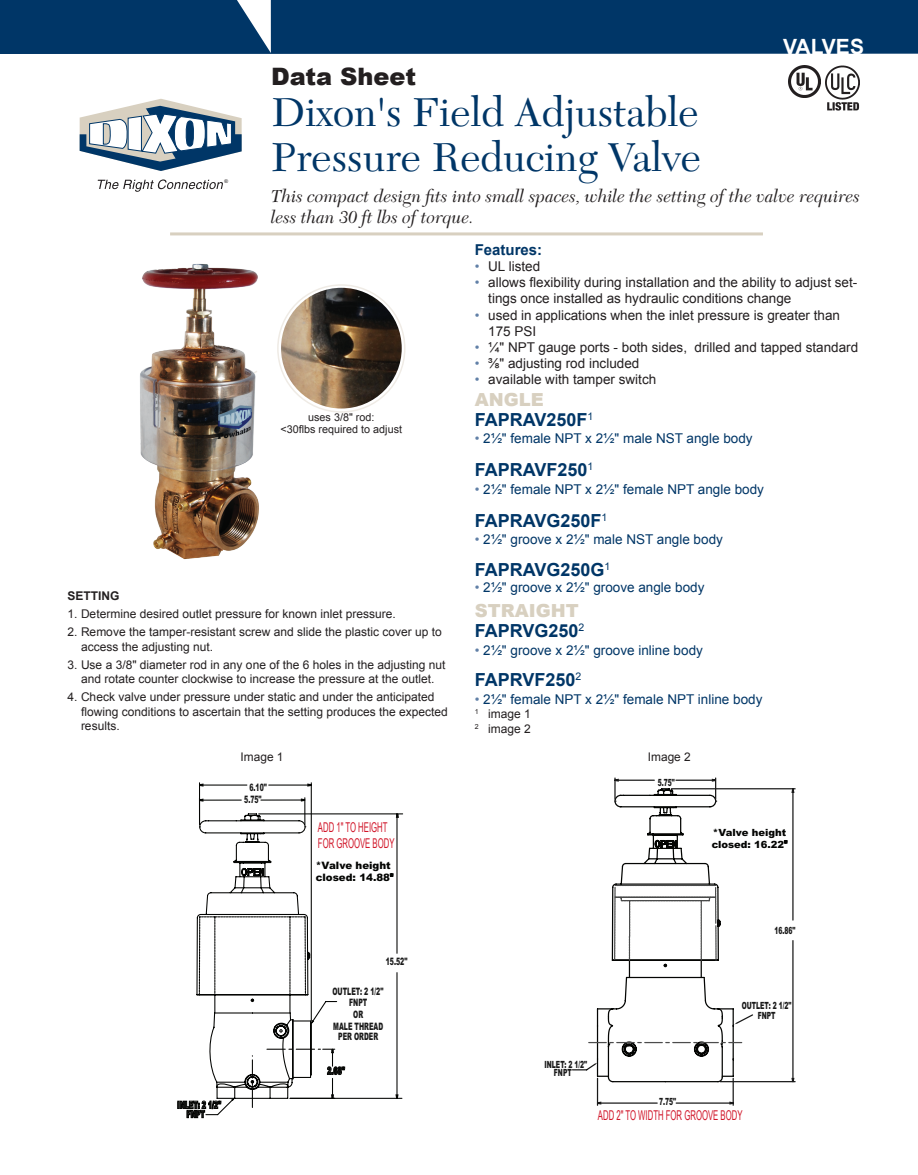
<style>
.page{position:relative;width:918px;height:1175px;background:#fff}
.page>*{position:absolute;margin:0;border:0;box-sizing:border-box;transform-origin:0 0}
.t1{font:42px/45px "New Caledonia";color:#003667}
.t2{font:900 24px "Arial";color:#231f20}
.t3{font:700 21px "Arial";color:#fff}
.t4{font:italic 18px/21px "New Caledonia";color:#231f20}
.t5{font:700 18px "Arial";color:#003667}
.t6{font:900 18px "Arial";color:#d8d0c0}
.t7{font:700 15px "Arial";color:#003667}
.t8{font:13.5px/16.2px "Arial";color:#231f20}
.t9{font:13.5px "Arial";color:#003667}
.t10{font:13.5px/16.2px "Arial Narrow";color:#d11629;scale:.7 1}
.t11{font:12px/14.4px "Arial";color:#231f20}
.t12{font:700 12px "Arial";color:#231f20}
.t13{font:11.85px "Arial";color:#231f20}
.t14{font:10.8px/12px "Arial";color:#231f20;text-align:center}
.t15{font:900 10.2px/12px "Arial";color:#191919;text-align:center;scale:.6 1}
.t16{font:900 10.2px/12.3px "Arial";color:#040503}
.t17{font:900 9.9px/8.4px "Arial";color:#191919;scale:.61 1}
.t18{font:900 9.9px/11.9px "Arial";color:#040503}
.t19{font:italic 5.1px "Arial";color:#231f20}
.s1{color:#6180a7}
.s2{color:#191919}
</style>
<div class="page">
<div style="left:0;top:0;width:918px;height:54px;background:#003667"></div>
<svg style="left:80px;top:99px;width:162px;height:72px"></svg>
<svg style="left:98px;top:179px;width:125px;height:13px"></svg>
<hr style="left:170px;top:232px;width:593px;height:3px;background:#d8d0c0">
<img style="left:788px;top:65px;width:32px;height:32px">
<svg style="left:200px;top:783px;width:4px;height:4px"></svg>
<svg style="left:306px;top:782px;width:5px;height:5px"></svg>
<hr style="left:199px;top:782px;width:1px;height:42px;background:#040503">
<hr style="left:311px;top:782px;width:1px;height:239px;background:#040503">
<hr style="left:200px;top:784px;width:47px;height:1px;background:#040503">
<hr style="left:269px;top:784px;width:42px;height:1px;background:#040503">
<svg style="left:394px;top:1094px;width:6px;height:5px"></svg>
<hr style="left:259px;top:813px;width:144px;height:1px;background:#040503">
<hr style="left:290px;top:1097px;width:112px;height:1px;background:#040503">
<hr style="left:396px;top:814px;width:2px;height:139px;background:#040503">
<hr style="left:396px;top:972px;width:2px;height:126px;background:#040503">
<svg style="left:178px;top:797px;width:167px;height:320px"></svg>
<svg style="left:790px;top:1077px;width:5px;height:6px"></svg>
<hr style="left:671px;top:788px;width:124px;height:1px;background:#191919">
<hr style="left:720px;top:1081px;width:75px;height:1px;background:#191919">
<hr style="left:792px;top:788px;width:2px;height:132px;background:#191919">
<hr style="left:792px;top:940px;width:2px;height:141px;background:#191919">
<svg style="left:572px;top:777px;width:182px;height:328px"></svg>
<img style="left:826px;top:66px;width:33px;height:45px">
<img style="left:140px;top:264px;width:119px;height:296px">
<img style="left:281px;top:288px;width:121px;height:120px;border-radius:60px">
<p class="t19" style="left:224px;top:178px;width:5px">®</p>
<h2 class="t2" style="left:271px;top:59px;width:146px">Data Sheet</h2>
<h1 class="t1" style="left:271px;top:90px;width:431px">Dixon's Field Adjustable<br>Pressure Reducing Valve</h1>
<h3 class="t3" style="left:783px;top:32px;width:82px">VALVES</h3>
<h3 class="t4" style="left:271px;top:186px;width:590px">This compact design fits into small spaces, while the setting of the valve requires less than 30 ft lbs of torque.</h3>
<p class="t7" style="left:475px;top:239px;width:69px">Features:</p>
<p class="t8" style="left:475px;top:258px;width:67px"><span class="s1">•</span> UL listed</p>
<p class="t8" style="left:488px;top:274px;width:371px;text-indent:-14px"><span class="s1">•</span> allows flexibility during installation and the ability to adjust set&shy;tings once installed as hydraulic conditions change</p>
<p class="t8" style="left:488px;top:306px;width:353px;text-indent:-14px"><span class="s1">•</span> used in applications when the inlet pressure is greater than<br>175 PSI</p>
<p class="t8" style="left:475px;top:339px;width:385px"><span class="s1">•</span> ¼" NPT gauge ports - both sides, drilled and tapped standard</p>
<p class="t8" style="left:475px;top:355px;width:166px"><span class="s1">•</span> ⅜" adjusting rod included</p>
<p class="t8" style="left:475px;top:371px;width:183px"><span class="s1">•</span> available with tamper switch</p>
<p class="t14" style="left:281px;top:411px;width:123px">uses 3/8" rod:<br>&lt;30flbs required to adjust</p>
<h3 class="t6" style="left:475px;top:386px;width:70px">ANGLE</h3>
<h3 class="t5" style="left:475px;top:407px;width:120px">FAPRAV250F<sup>1</sup></h3>
<h3 class="t5" style="left:475px;top:457px;width:120px">FAPRAVF250<sup>1</sup></h3>
<p class="t9" style="left:475px;top:479px;width:291px"><span class="s1">•</span> 2½" female NPT x 2½" female NPT angle body</p>
<p class="t9" style="left:475px;top:429px;width:279px"><span class="s1">•</span> 2½" female NPT x 2½" male NST angle body</p>
<p class="t12" style="left:68px;top:588px;width:54px">SETTING</p>
<p class="t11" style="left:68px;top:607px;width:330px">1. Determine desired outlet pressure for known inlet pressure.</p>
<p class="t11" style="left:81px;top:625px;width:362px;text-indent:-14px">2. Remove the tamper-resistant screw and slide the plastic cover up to access the adjusting nut.</p>
<p class="t11" style="left:68px;top:657px;width:379px;text-align:center">3. Use a 3/8" diameter rod in any one of the 6 holes in the adjusting nut and rotate counter clockwise to increase the pressure at the outlet.</p>
<p class="t11" style="left:81px;top:689px;width:368px;text-indent:-14px">4. Check valve under pressure under static and under the anticipated flowing conditions to ascertain that the setting produces the expected results.</p>
<p class="t13" style="left:241px;top:749px;width:44px">Image 1</p>
<p class="t15" style="left:244px;top:780px;width:39px">6.10"<br>5.75"</p>
<p class="t15" style="left:187px;top:1099px;width:59px;line-height:9.1px;text-align:left;text-indent:-9px">INLET: 2 1/2"<br>FNPT</p>
<p class="t10" style="left:318px;top:818px;width:111px">ADD 1" TO HEIGHT<br>FOR GROOVE BODY</p>
<p class="t16" style="left:316px;top:858px;width:79px">*Valve height closed: 14.88<span class="s2">"</span></p>
<p class="t15" style="left:386px;top:955px;width:38px">15.52"</p>
<p class="t15" style="left:332px;top:985px;width:87px;line-height:10.9px">OUTLET: 2 1/2"<br>FNPT</p>
<p class="t15" style="left:333px;top:1007px;width:85px">OR<br>MALE THREAD</p>
<p class="t15" style="left:338px;top:1030px;width:68px">PER ORDER</p>
<p class="t15" style="left:327px;top:1064px;width:31px">2.68"</p>
<h3 class="t5" style="left:475px;top:508px;width:134px">FAPRAVG250F<sup>1</sup></h3>
<p class="t9" style="left:475px;top:529px;width:250px"><span class="s1">•</span> 2½" groove x 2½" male NST angle body</p>
<h3 class="t5" style="left:475px;top:557px;width:137px">FAPRAVG250G<sup>1</sup></h3>
<p class="t9" style="left:475px;top:578px;width:231px"><span class="s1">•</span> 2½" groove x 2½" groove angle body</p>
<h3 class="t6" style="left:475px;top:597px;width:105px">STRAIGHT</h3>
<h3 class="t5" style="left:475px;top:618px;width:111px">FAPRVG250<sup>2</sup></h3>
<h3 class="t5" style="left:475px;top:667px;width:108px">FAPRVF250<sup>2</sup></h3>
<p class="t9" style="left:475px;top:690px;width:289px"><span class="s1">•</span> 2½" female NPT x 2½" female NPT inline body</p>
<p class="t9" style="left:475px;top:641px;width:230px"><span class="s1">•</span> 2½" groove x 2½" groove inline body</p>
<p class="t11" style="left:475px;top:706px;width:58px"><sup>1</sup> image 1<br><sup>2</sup> image 2</p>
<p class="t13" style="left:648px;top:749px;width:44px">Image 2</p>
<p class="t17" style="left:658px;top:778px;width:30px">5.75"</p>
<p class="t18" style="left:712px;top:826px;width:77px">*Valve height closed: 16.22<span class="s2">"</span></p>
<p class="t17" style="left:775px;top:925px;width:36px">16.86"</p>
<p class="t17" style="left:742px;top:999px;width:83px;line-height:10.5px;text-align:center">OUTLET: 2 1/2"<br>FNPT</p>
<p class="t17" style="left:554px;top:1059px;width:56px;text-indent:-9px">INLET: 2 1/2"<br>FNPT</p>
<p class="t17" style="left:659px;top:1096px;width:30px">7.75"</p>
<p class="t10" style="left:598px;top:1106px;width:208px">ADD 2" TO WIDTH FOR GROOVE BODY</p>
</div>
